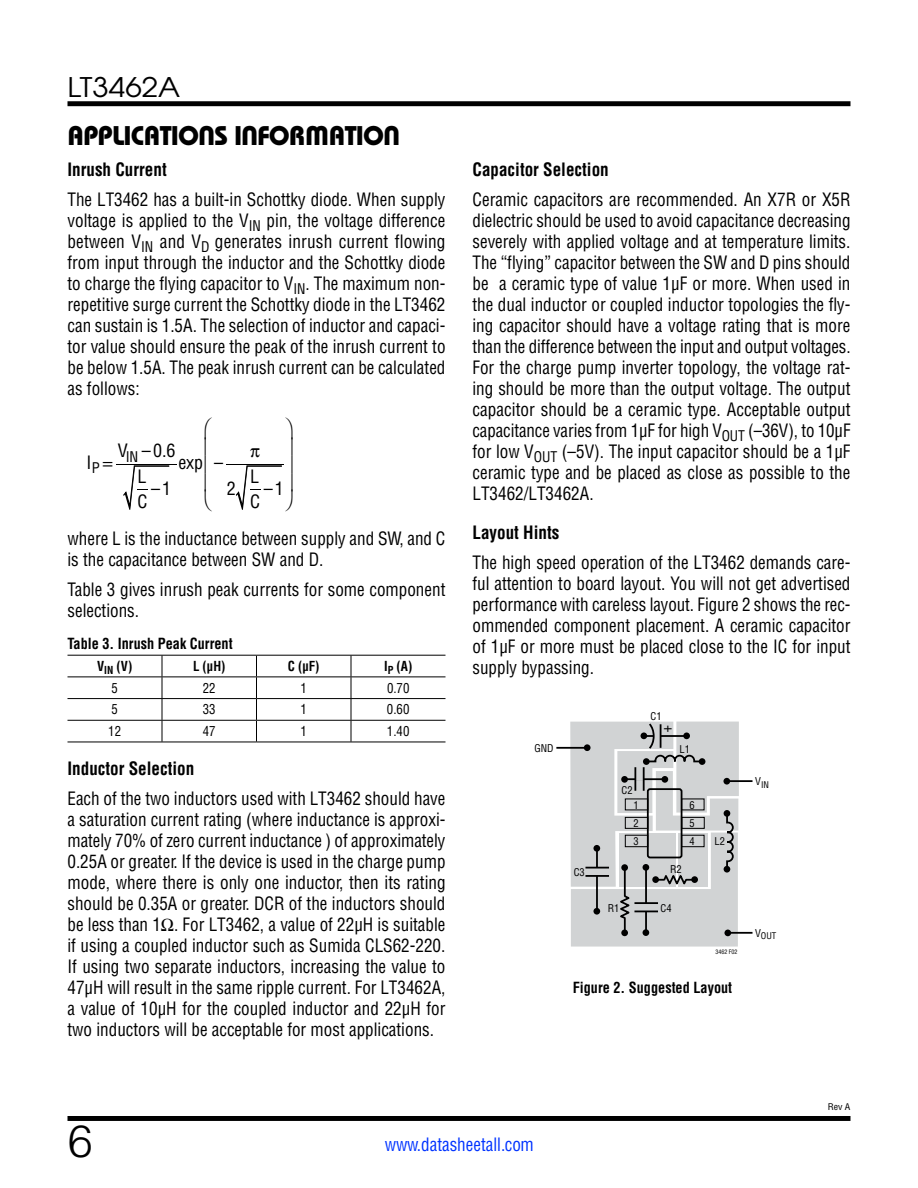
<style>
.page{position:relative;width:918px;height:1188px;background:#fff}
.page>*{position:absolute;margin:0;border:0;box-sizing:border-box;transform-origin:0 0}
.t1{font:300 45px "Helvetica";color:#000}
.t2{font:27px "Linear Bauhaus";letter-spacing:-.02em;color:#000}
.t3{font:27px "Avant Garde";color:#000;scale:1.1 1}
.t4{font:18px/21px "Linear Helv Cond";color:#000;text-align:justify;scale:.95 1}
.t5{font:700 18px "Linear Helv Cond";color:#000;scale:.95 1}
.t6{font:18px/25.2px "Linear Helv Cond";color:#000;text-align:center}
.t7{font:18px "Linear Helv Cond";color:#03f;scale:.95 1}
.t8{font:18px/17.5px "Symbol";color:#000;text-align:justify}
.t9{font:700 15px "Linear Helv Cond";color:#000;scale:.95 1}
.t10{font:15px "Linear Helv Cond";color:#000}
.t11{font:13.5px "Linear Helv Cond";color:#000;scale:.95 1}
.t12{font:700 13.5px "Linear Helv Cond";color:#000;scale:.95 1}
.t13{font:10.5px/18.3px "Linear Helv Cond";color:#000;text-align:justify}
.t14{font:9px "Linear Helv Cond";color:#000}
.t15{font:9px "Linear Helv Cond";color:#000;scale:1.1 1}
.t16{font:6px "Linear Helv Cond";color:#000}
</style>
<div class="page">
<div style="left:68px;top:101px;width:782px;height:5px;background:#000"></div>
<div style="left:68px;top:1116px;width:782px;height:5px;background:#000"></div>
<svg style="left:123px;top:466px;width:46px;height:44px"></svg>
<hr style="left:116px;top:464px;width:60px;height:1px;background:#000">
<hr style="left:226px;top:464px;width:57px;height:1px;background:#000">
<hr style="left:162px;top:677px;width:94px;height:1px;background:#000">
<hr style="left:351px;top:677px;width:95px;height:1px;background:#000">
<hr style="left:162px;top:698px;width:94px;height:1px;background:#000">
<hr style="left:351px;top:698px;width:95px;height:1px;background:#000">
<hr style="left:162px;top:720px;width:94px;height:1px;background:#000">
<hr style="left:351px;top:720px;width:95px;height:1px;background:#000">
<hr style="left:162px;top:742px;width:94px;height:1px;background:#000">
<hr style="left:351px;top:742px;width:95px;height:1px;background:#000">
<hr style="left:68px;top:655px;width:94px;height:1px;background:#000">
<hr style="left:162px;top:655px;width:94px;height:1px;background:#000">
<hr style="left:256px;top:655px;width:95px;height:1px;background:#000">
<hr style="left:351px;top:655px;width:95px;height:1px;background:#000">
<hr style="left:256px;top:677px;width:95px;height:1px;background:#000">
<hr style="left:256px;top:698px;width:95px;height:1px;background:#000">
<hr style="left:256px;top:720px;width:95px;height:1px;background:#000">
<svg style="left:256px;top:656px;width:1px;height:86px"></svg>
<svg style="left:351px;top:656px;width:1px;height:86px"></svg>
<hr style="left:256px;top:742px;width:95px;height:1px;background:#000">
<hr style="left:68px;top:677px;width:94px;height:1px;background:#000">
<hr style="left:68px;top:698px;width:94px;height:1px;background:#000">
<hr style="left:68px;top:720px;width:94px;height:1px;background:#000">
<svg style="left:162px;top:656px;width:1px;height:86px"></svg>
<hr style="left:68px;top:742px;width:94px;height:1px;background:#000">
<hr style="left:727px;top:780px;width:26px;height:2px;background:#000">
<hr style="left:727px;top:932px;width:26px;height:2px;background:#000">
<hr style="left:556px;top:747px;width:31px;height:2px;background:#000">
<svg style="left:570px;top:722px;width:169px;height:225px;background:#c6c8c9"></svg>
<hr style="left:585px;top:867px;width:24px;height:2px;background:#000">
<hr style="left:585px;top:875px;width:24px;height:2px;background:#000">
<svg style="left:236px;top:466px;width:46px;height:44px"></svg>
<h2 class="t3" style="left:68px;top:70px;width:104px">LT3462A</h2>
<h2 class="t2" style="left:68px;top:119px;width:334px">APPLICATIONS INFORMATION</h2>
<p class="t5" style="left:68px;top:159px;width:106px">Inrush Current</p>
<p class="t4" style="left:67px;top:189px;width:399px">The LT3462 has a built-in Schottky diode. When supply voltage is applied to the V<sub>IN</sub> pin, the voltage difference between V<sub>IN</sub> and V<sub>D</sub> generates inrush current flowing from input through the inductor and the Schottky diode to charge the flying capacitor to V<sub>IN</sub>. The maximum non‑ repetitive surge current the Schottky diode in the LT3462 can sustain is 1.5A. The selection of inductor and capaci‑ tor value should ensure the peak of the inrush current to be below 1.5A. The peak inrush current can be calculated as follows:</p>
<p class="t8" style="left:204px;top:439px;width:8px">⎜ ⎜ ⎜</p>
<p class="t8" style="left:284px;top:439px;width:8px">⎟ ⎟ ⎟</p>
<p class="t6" style="left:87px;top:450px;width:15px">I<sub>P</sub></p>
<p class="t6" style="left:118px;top:438px;width:59px">V<sub>IN</sub> – 0.6<br>L<br>C</p>
<p class="t6" style="left:178px;top:450px;width:46px">exp –</p>
<p class="t6" style="left:227px;top:475px;width:10px">2</p>
<p class="t6" style="left:250px;top:464px;width:12px;line-height:24.6px;text-align:left">L<br>C</p>
<p class="t6" style="left:264px;top:475px;width:21px">–1</p>
<p class="t6" style="left:151px;top:475px;width:21px">–1</p>
<p class="t4" style="left:68px;top:528px;width:399px">where L is the inductance between supply and SW, and C is the capacitance between SW and D.</p>
<p class="t4" style="left:68px;top:579px;width:399px">Table 3 gives inrush peak currents for some component selections.</p>
<p class="t9" style="left:68px;top:634px;width:175px">Table 3. Inrush Peak Current</p>
<p class="t12" style="left:97px;top:658px;width:38px">V<sub>IN</sub> (V)</p>
<p class="t12" style="left:193px;top:658px;width:36px">L (µH)</p>
<p class="t12" style="left:288px;top:658px;width:35px">C (µF)</p>
<p class="t12" style="left:384px;top:658px;width:31px">I<sub>P</sub> (A)</p>
<p class="t11" style="left:112px;top:679px;width:8px">5</p>
<p class="t11" style="left:203px;top:679px;width:15px">22</p>
<p class="t11" style="left:301px;top:679px;width:8px">1</p>
<p class="t11" style="left:387px;top:679px;width:25px">0.70</p>
<p class="t11" style="left:112px;top:701px;width:8px">5</p>
<p class="t11" style="left:203px;top:701px;width:15px">33</p>
<p class="t11" style="left:301px;top:701px;width:8px">1</p>
<p class="t11" style="left:387px;top:701px;width:25px">0.60</p>
<p class="t11" style="left:108px;top:723px;width:15px">12</p>
<p class="t11" style="left:203px;top:723px;width:15px">47</p>
<p class="t11" style="left:301px;top:723px;width:8px">1</p>
<p class="t11" style="left:387px;top:723px;width:25px">1.40</p>
<p class="t5" style="left:68px;top:758px;width:135px">Inductor Selection</p>
<p class="t4" style="left:68px;top:788px;width:400px">Each of the two inductors used with LT3462 should have a saturation current rating (where inductance is approxi‑ mately 70% of zero current inductance ) of approximately 0.25A or greater. If the device is used in the charge pump mode, where there is only one inductor, then its rating should be 0.35A or greater. DCR of the inductors should be less than 1Ω. For LT3462, a value of 22µH is suitable if using a coupled inductor such as Sumida CLS62-220.<br>If using two separate inductors, increasing the value to 47µH will result in the same ripple current. For LT3462A, a value of 10µH for the coupled inductor and 22µH for two inductors will be acceptable for most applications.</p>
<p class="t5" style="left:472px;top:159px;width:145px">Capacitor Selection</p>
<p class="t4" style="left:472px;top:189px;width:400px">Ceramic capacitors are recommended. An X7R or X5R dielectric should be used to avoid capacitance decreasing severely with applied voltage and at temperature limits.<br>The “flying” capacitor between the SW and D pins should be a ceramic type of value 1µF or more. When used in the dual inductor or coupled inductor topologies the fly‑ ing capacitor should have a voltage rating that is more than the difference between the input and output voltages.<br>For the charge pump inverter topology, the voltage rat‑ ing should be more than the output voltage. The output capacitor should be a ceramic type. Acceptable output capacitance varies from 1µF for high V<sub>OUT</sub> (–36V), to 10µF for low V<sub>OUT</sub> (–5V). The input capacitor should be a 1µF ceramic type and be placed as close as possible to the LT3462/LT3462A.</p>
<p class="t5" style="left:473px;top:522px;width:93px">Layout Hints</p>
<p class="t4" style="left:473px;top:552px;width:399px">The high speed operation of the LT3462 demands care‑ ful attention to board layout. You will not get advertised performance with careless layout. Figure 2 shows the rec‑ ommended component placement. A ceramic capacitor of 1µF or more must be placed close to the IC for input supply bypassing.</p>
<p class="t13" style="left:651px;top:707px;width:13px">C1</p>
<p class="t13" style="left:534px;top:739px;width:21px">GND</p>
<p class="t13" style="left:574px;top:863px;width:13px">C3</p>
<p class="t13" style="left:622px;top:781px;width:13px">C2</p>
<p class="t13" style="left:634px;top:796px;width:7px">1<br>2<br>3</p>
<p class="t13" style="left:608px;top:899px;width:13px">R1</p>
<p class="t10" style="left:679px;top:725px;width:9px;rotate:90deg">+</p>
<p class="t13" style="left:680px;top:740px;width:12px">L1</p>
<p class="t13" style="left:690px;top:796px;width:7px">6</p>
<p class="t13" style="left:690px;top:814px;width:7px">5</p>
<p class="t13" style="left:690px;top:832px;width:7px">4</p>
<p class="t13" style="left:670px;top:860px;width:13px">R2</p>
<p class="t13" style="left:661px;top:899px;width:13px">C4</p>
<p class="t13" style="left:715px;top:832px;width:12px">L2</p>
<p class="t16" style="left:715px;top:948px;width:24px">3462 F02</p>
<p class="t9" style="left:573px;top:978px;width:169px">Figure 2. Suggested Layout</p>
<p class="t14" style="left:755px;top:779px;width:15px"><sup>V</sup>IN</p>
<p class="t14" style="left:755px;top:930px;width:23px"><sup>V</sup>OUT</p>
<p class="t15" style="left:828px;top:1102px;width:22px">Rev A</p>
<h1 class="t1" style="left:68px;top:1113px;width:27px">6</h1>
<p class="t7" style="left:385px;top:1133px;width:159px">www.datasheetall.com</p>
</div>
